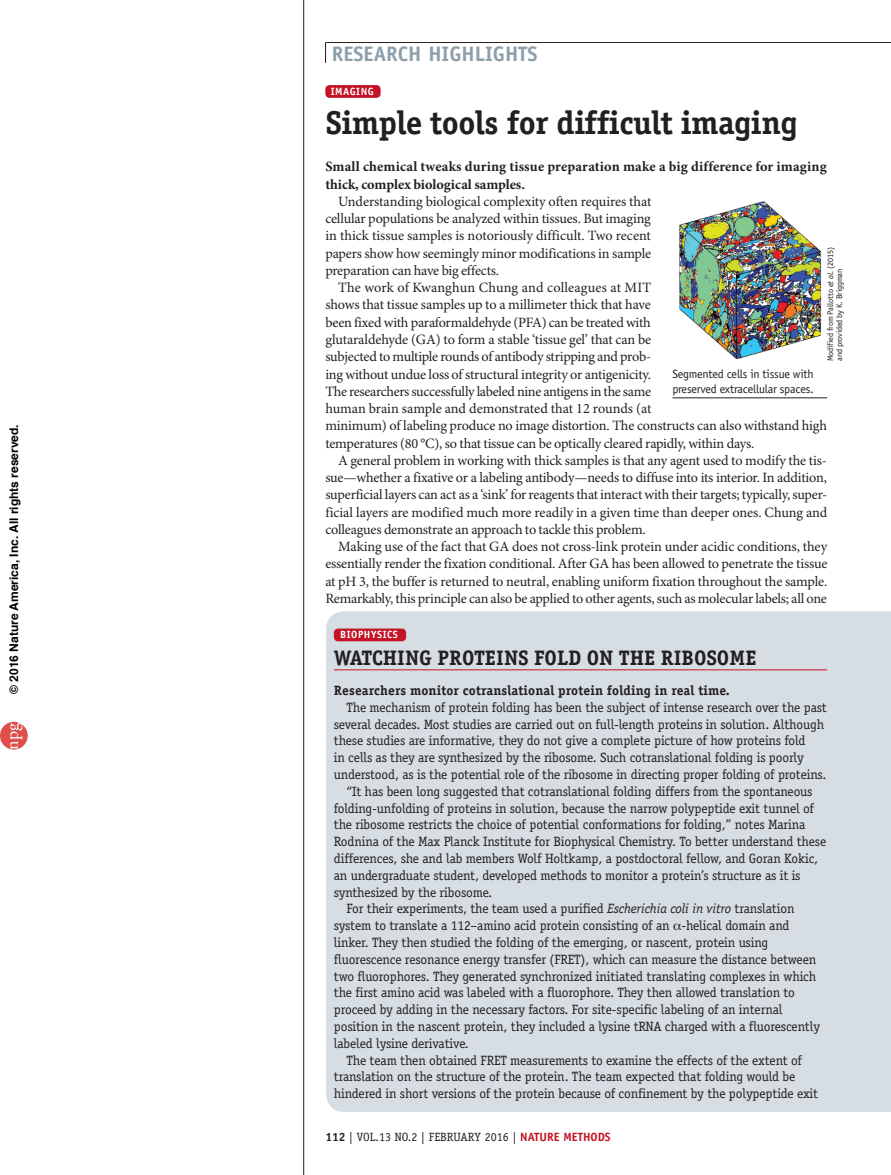
<style>
.page{position:relative;width:891px;height:1175px;background:#fff}
.page>*{position:absolute;margin:0;border:0;box-sizing:border-box;transform-origin:0 0}
.t1{font:700 33px "Officina Serif Std";letter-spacing:-.015em;color:#231f20}
.t2{font:700 21px "Officina Serif Std";color:#231f20}
.t3{font:700 21px "Officina Sans Std";color:#8c9faa}
.t4{font:18px "Adobe Garamond Pro";color:#fff}
.t5{font:14.25px/17.2px "Minion Pro";letter-spacing:-.015em;color:#231f20;text-align:justify}
.t6{font:700 14.25px/17.2px "Minion Pro";letter-spacing:.005em;color:#231f20}
.t7{font:13.5px "Officina Serif Std";letter-spacing:-.01em;color:#231f20}
.t8{font:700 13.5px "Officina Serif Std";letter-spacing:.01em;color:#231f20}
.t9{font:12px/15px "Officina Sans Std";letter-spacing:-.015em;color:#231f20}
.t10{font:12px "Officina Serif Std";color:#231f20}
.t11{font:700 12px "Helvetica";color:#000}
.t12{font:700 10.5px "Officina Sans Std";letter-spacing:.05em;color:#fff}
.t13{font:8.25px/9px "Officina Sans Std";letter-spacing:-.015em;color:#231f20}
.s1{font-family:"Arial"}
.s2{font-style:italic}
.s3{font-family:"Officina Sans Std";font-weight:700}
.s4{font-family:"Officina Sans Std";font-weight:700;color:#c41324}
</style>
<div class="page">
<hr style="left:303px;top:0;width:1px;height:1174px;background:#231f20">
<svg style="left:325px;top:43px;width:1px;height:20px"></svg>
<hr style="left:325px;top:42px;width:566px;height:1px;background:#231f20">
<div style="left:326px;top:611px;width:565px;height:501px;background:#d7dee3"></div>
<div style="left:325px;top:85px;width:56px;height:13px;background:#c41324;border-radius:4px"></div>
<hr style="left:334px;top:669px;width:493px;height:1px;background:#c41324">
<div style="left:334px;top:628px;width:72px;height:13px;background:#c41324;border-radius:4px"></div>
<img style="left:679px;top:201px;width:143px;height:158px">
<hr style="left:672px;top:397px;width:155px;height:1px;background:#231f20">
<div style="left:0;top:722px;width:28px;height:27px;background:#df4e4a;border-radius:50%"></div>
<svg style="left:673px;top:923px;width:8px;height:7px"></svg>
<p class="t11" style="left:4px;top:693px;width:271px;rotate:-90deg">© 201<span class="s1">6</span> Nature America, Inc. All rights reserved.</p>
<h3 class="t4" style="left:1px;top:749px;width:28px;rotate:-90deg">npg</h3>
<h2 class="t3" style="left:332px;top:41px;width:207px">RESEARCH HIGHLIGHTS</h2>
<p class="t12" style="left:331px;top:85px;width:45px">IMAGING</p>
<h1 class="t1" style="left:325px;top:102px;width:474px">Simple tools for difficult imaging</h1>
<p class="t6" style="left:325px;top:159px;width:503px">Small chemical tweaks during tissue preparation make a big difference for imaging thick, complex biological samples.</p>
<p class="t5" style="left:325px;top:193px;width:328px;text-indent:13px">Understanding biological complexity often requires that cellular populations be analyzed within tissues. But imaging in thick tissue samples is notoriously difficult. Two recent papers show how seemingly minor modifications in sample preparation can have big effects.</p>
<p class="t5" style="left:325px;top:279px;width:503px;text-align:left;text-indent:13px">The work of Kwanghun Chung and colleagues at MIT<br>shows that tissue samples up to a millimeter thick that have<br>been fixed with paraformaldehyde (PFA) can be treated with<br>glutaraldehyde (GA) to form a stable ‘tissue gel’ that can be<br>subjected to multiple rounds of antibody stripping and prob-<br>ing without undue loss of structural integrity or antigenicity.<br>The researchers successfully labeled nine antigens in the same<br>human brain sample and demonstrated that 12 rounds (at<br>minimum) of labeling produce no image distortion. The constructs can also withstand high temperatures (80 °C), so that tissue can be optically cleared rapidly, within days.</p>
<p class="t5" style="left:325px;top:452px;width:504px;text-indent:13px">A general problem in working with thick samples is that any agent used to modify the tis&shy;sue—whether a fixative or a labeling antibody—needs to diffuse into its interior. In addition, superficial layers can act as a ‘sink’ for reagents that interact with their targets; typically, super&shy;ficial layers are modified much more readily in a given time than deeper ones. Chung and colleagues demonstrate an approach to tackle this problem.</p>
<p class="t5" style="left:325px;top:538px;width:504px;text-indent:13px">Making use of the fact that GA does not cross-link protein under acidic conditions, they essentially render the fixation conditional. After GA has been allowed to penetrate the tissue at pH 3, the buffer is returned to neutral, enabling uniform fixation throughout the sample.<br>Remarkably, this principle can also be applied to other agents, such as molecular labels; all one</p>
<p class="t12" style="left:340px;top:628px;width:59px">BIOPHYSICS</p>
<h2 class="t2" style="left:334px;top:645px;width:424px">WATCHING PROTEINS FOLD ON THE RIBOSOME</h2>
<p class="t8" style="left:334px;top:682px;width:398px">Researchers monitor cotranslational protein folding in real time.</p>
<p class="t7" style="left:347px;top:699px;width:482px">The mechanism of protein folding has been the subject of intense research over the past</p>
<p class="t7" style="left:334px;top:716px;width:492px">several decades. Most studies are carried out on full-length proteins in solution. Although</p>
<p class="t7" style="left:334px;top:733px;width:473px">these studies are informative, they do not give a complete picture of how proteins fold</p>
<p class="t7" style="left:334px;top:749px;width:472px">in cells as they are synthesized by the ribosome. Such cotranslational folding is poorly</p>
<p class="t7" style="left:334px;top:766px;width:494px">understood, as is the potential role of the ribosome in directing proper folding of proteins.</p>
<p class="t7" style="left:347px;top:783px;width:467px">“It has been long suggested that cotranslational folding differs from the spontaneous</p>
<p class="t7" style="left:334px;top:800px;width:482px">folding-unfolding of proteins in solution, because the narrow polypeptide exit tunnel of</p>
<p class="t7" style="left:334px;top:816px;width:473px">the ribosome restricts the choice of potential conformations for folding,” notes Marina</p>
<p class="t7" style="left:334px;top:833px;width:494px">Rodnina of the Max Planck Institute for Biophysical Chemistry. To better understand these</p>
<p class="t7" style="left:334px;top:850px;width:486px">differences, she and lab members Wolf Holtkamp, a postdoctoral fellow, and Goran Kokic,</p>
<p class="t7" style="left:334px;top:867px;width:468px">an undergraduate student, developed methods to monitor a protein’s structure as it is</p>
<p class="t7" style="left:334px;top:884px;width:160px">synthesized by the ribosome.</p>
<p class="t7" style="left:347px;top:900px;width:449px">For their experiments, the team used a purified <span class="s2">Escherichia coli in vitro</span> translation</p>
<p class="t7" style="left:334px;top:917px;width:457px">system to translate a 112–amino acid protein consisting of an -helical domain and</p>
<p class="t7" style="left:334px;top:934px;width:436px">linker. They then studied the folding of the emerging, or nascent, protein using</p>
<p class="t7" style="left:334px;top:951px;width:484px">fluorescence resonance energy transfer (FRET), which can measure the distance between</p>
<p class="t7" style="left:334px;top:968px;width:484px">two fluorophores. They generated synchronized initiated translating complexes in which</p>
<p class="t7" style="left:334px;top:984px;width:463px">the first amino acid was labeled with a fluorophore. They then allowed translation to</p>
<p class="t7" style="left:334px;top:1001px;width:450px">proceed by adding in the necessary factors. For site-specific labeling of an internal</p>
<p class="t7" style="left:334px;top:1018px;width:488px">position in the nascent protein, they included a lysine tRNA charged with a fluorescently</p>
<p class="t7" style="left:334px;top:1035px;width:137px">labeled lysine derivative.</p>
<p class="t7" style="left:347px;top:1052px;width:457px">The team then obtained FRET measurements to examine the effects of the extent of</p>
<p class="t7" style="left:334px;top:1068px;width:463px">translation on the structure of the protein. The team expected that folding would be</p>
<p class="t7" style="left:334px;top:1085px;width:486px">hindered in short versions of the protein because of confinement by the polypeptide exit</p>
<p class="t13" style="left:826px;top:361px;width:116px;rotate:-90deg">Modified from Pallotto <span class="s2">et al.</span> (2015) and provided by K. Briggman</p>
<p class="t9" style="left:672px;top:367px;width:143px">Segmented cells in tissue with preserved extracellular spaces.</p>
<p class="t10" style="left:325px;top:1130px;width:287px"><span class="s3">112</span> | VOL.13 NO.2 | FEBRUARY 2016 | <span class="s4">NATURE METHODS</span></p>
</div>
